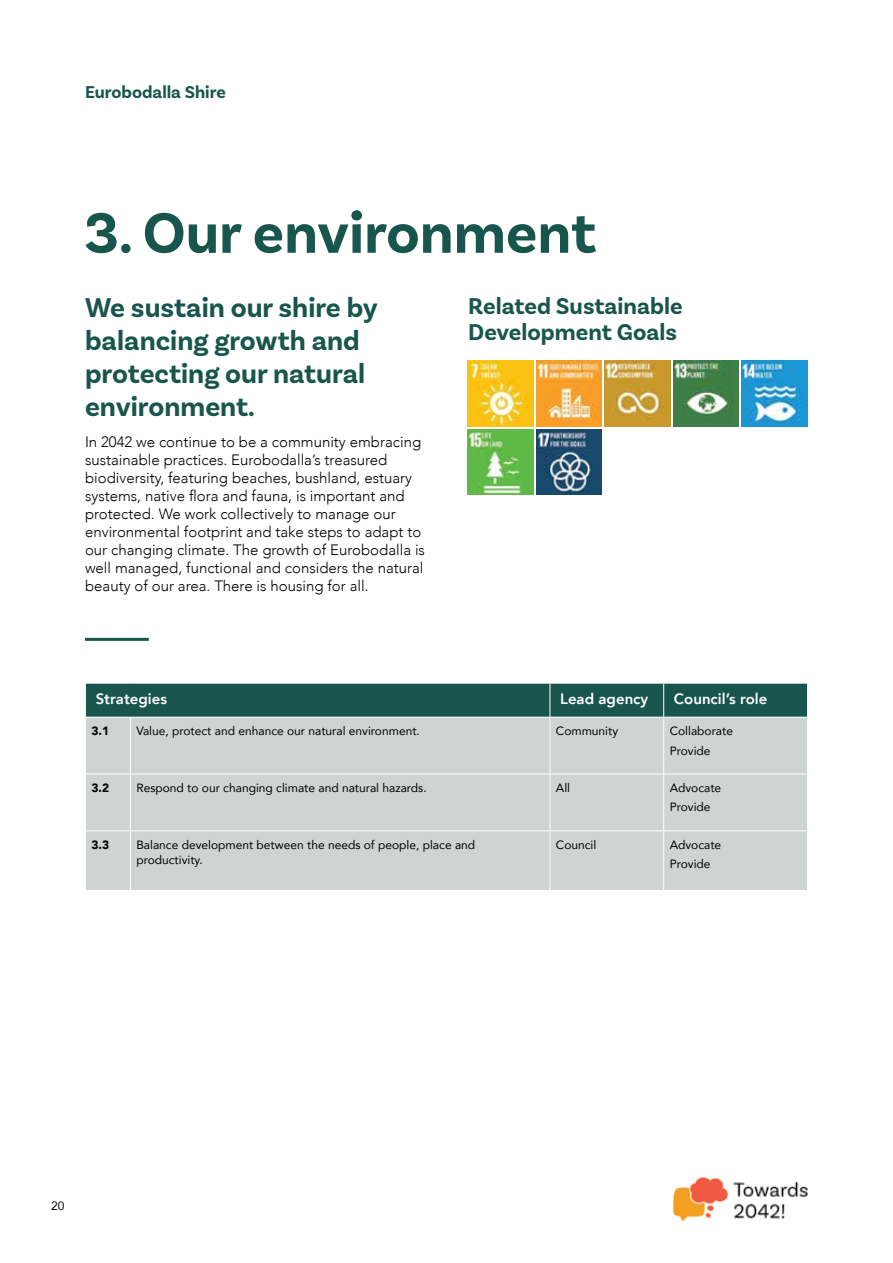
<style>
.page{position:relative;width:893px;height:1263px;background:#fff}
.page>*{position:absolute;margin:0;border:0;box-sizing:border-box;transform-origin:0 0}
.t1{font:700 60px "Basic Sans";color:#18554d}
.t2{font:700 28.5px/33px "Basic Sans";color:#18554d}
.t3{font:700 24px/25.5px "Basic Sans";color:#18554d}
.t4{font:700 18px "Basic Sans";color:#18554d}
.t5{font:300 15px/18px "Avenir";color:#000}
.t6{font:800 15px "Avenir";color:#fff}
.t7{font:12px/19.5px "Avenir";color:#000}
.t8{font:900 12px "Avenir";color:#000}
</style>
<div class="page">
<img style="left:672px;top:1178px;width:136px;height:43px">
<img style="left:468px;top:361px;width:65px;height:65px">
<img style="left:673px;top:361px;width:66px;height:65px">
<img style="left:605px;top:361px;width:65px;height:65px">
<img style="left:742px;top:361px;width:65px;height:65px">
<img style="left:468px;top:429px;width:65px;height:66px">
<img style="left:536px;top:429px;width:66px;height:66px">
<img style="left:536px;top:361px;width:66px;height:65px">
<div style="left:86px;top:684px;width:721px;height:33px;background:#18554d"></div>
<div style="left:86px;top:718px;width:721px;height:172px;background:#cfd4d3"></div>
<hr style="left:86px;top:773px;width:44px;height:1px;background:#fff">
<hr style="left:86px;top:830px;width:44px;height:1px;background:#fff">
<hr style="left:130px;top:717px;width:1px;height:56px;background:#fff">
<hr style="left:130px;top:774px;width:1px;height:56px;background:#fff">
<hr style="left:130px;top:831px;width:1px;height:59px;background:#fff">
<hr style="left:130px;top:773px;width:420px;height:1px;background:#fff">
<hr style="left:550px;top:773px;width:113px;height:1px;background:#fff">
<hr style="left:664px;top:773px;width:143px;height:1px;background:#fff">
<hr style="left:130px;top:830px;width:420px;height:1px;background:#fff">
<hr style="left:550px;top:830px;width:113px;height:1px;background:#fff">
<hr style="left:664px;top:830px;width:143px;height:1px;background:#fff">
<hr style="left:550px;top:683px;width:1px;height:34px;background:#fff">
<hr style="left:550px;top:717px;width:1px;height:57px;background:#fff">
<hr style="left:550px;top:774px;width:1px;height:57px;background:#fff">
<hr style="left:550px;top:831px;width:1px;height:59px;background:#fff">
<hr style="left:663px;top:683px;width:1px;height:34px;background:#fff">
<hr style="left:663px;top:717px;width:1px;height:57px;background:#fff">
<hr style="left:663px;top:774px;width:1px;height:57px;background:#fff">
<hr style="left:663px;top:831px;width:1px;height:59px;background:#fff">
<hr style="left:85px;top:638px;width:64px;height:3px;background:#18554d">
<p class="t4" style="left:85px;top:81px;width:142px">Eurobodalla Shire</p>
<h1 class="t1" style="left:84px;top:196px;width:514px">3. Our environment</h1>
<h2 class="t2" style="left:85px;top:292px;width:294px">We sustain our shire by balancing growth and protecting our natural environment.</h2>
<p class="t5" style="left:85px;top:433px;width:341px">In 2042 we continue to be a community embracing sustainable practices. Eurobodalla’s treasured biodiversity, featuring beaches, bushland, estuary systems, native flora and fauna, is important and protected. We work collectively to manage our environmental footprint and take steps to adapt to our changing climate. The growth of Eurobodalla is well managed, functional and considers the natural beauty of our area. There is housing for all.</p>
<h3 class="t3" style="left:468px;top:294px;width:216px">Related Sustainable<br>Development Goals</h3>
<p class="t6" style="left:96px;top:687px;width:73px">Strategies</p>
<p class="t6" style="left:560px;top:687px;width:90px">Lead agency</p>
<p class="t6" style="left:674px;top:687px;width:95px">Council’s role</p>
<p class="t8" style="left:91px;top:721px;width:19px">3.1</p>
<p class="t7" style="left:136px;top:721px;width:285px">Value, protect and enhance our natural environment.</p>
<p class="t7" style="left:556px;top:721px;width:64px">Community</p>
<p class="t7" style="left:670px;top:721px;width:65px">Collaborate<br>Provide</p>
<p class="t8" style="left:91px;top:777px;width:19px">3.2</p>
<p class="t7" style="left:136px;top:778px;width:292px">Respond to our changing climate and natural hazards.</p>
<p class="t7" style="left:556px;top:778px;width:16px">All</p>
<p class="t7" style="left:670px;top:778px;width:53px">Advocate<br>Provide</p>
<p class="t8" style="left:91px;top:834px;width:19px">3.3</p>
<p class="t7" style="left:136px;top:837px;width:340px;line-height:15px">Balance development between the needs of people, place and productivity.</p>
<p class="t7" style="left:556px;top:834px;width:42px">Council</p>
<p class="t7" style="left:670px;top:834px;width:53px">Advocate<br>Provide</p>
<p class="t7" style="left:51px;top:1196px;width:15px">20</p>
</div>
